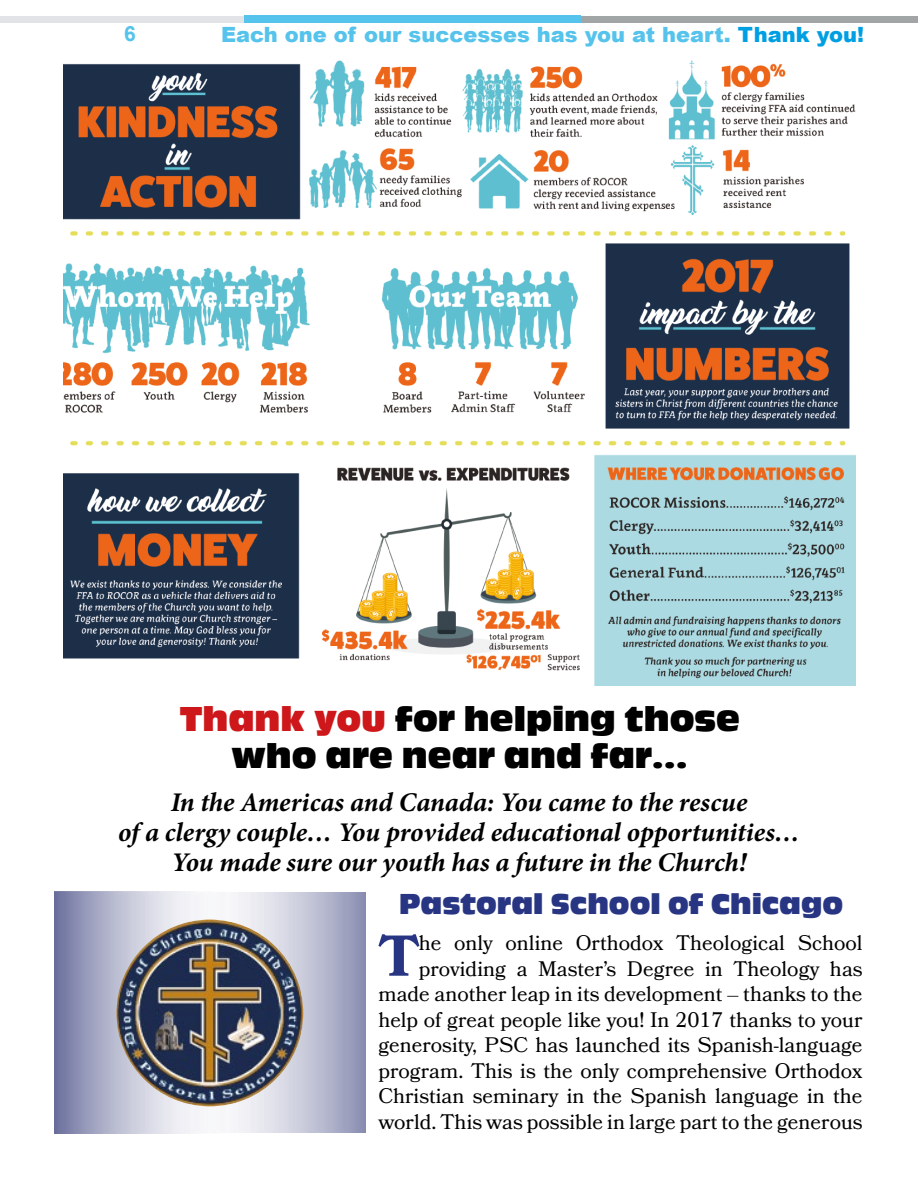
<style>
.page{position:relative;width:918px;height:1188px;background:#fff}
.page>*{position:absolute;margin:0;border:0;box-sizing:border-box;transform-origin:0 0}
.t1{font:700 57.45px "Bookmania";color:#283583}
.t2{font:36px/37.5px "Antique Oli Com";color:#000;text-align:center}
.t3{font:30px "Antique Oli Com";color:#283583}
.t4{font:italic 700 27px/30px "Minion Pro";letter-spacing:-.005em;color:#000;text-align:center}
.t5{font:21px/25.5px "Bookmania";color:#000;text-align:right}
.t6{font:900 21px "Arial";color:#55c3eb}
.t7{font:700 21px "Arial";color:#55c3eb}
.s1{color:#009fe3}
.s2{color:#cd171a}
</style>
<div class="page">
<svg style="left:54px;top:892px;width:137px;height:242px;background:#a8aac4"></svg>
<svg style="left:180px;top:892px;width:186px;height:241px"></svg>
<div style="left:0;top:16px;width:245px;height:7px;background:#e2e3e7"></div>
<div style="left:245px;top:16px;width:336px;height:7px;background:#55c3eb"></div>
<div style="left:581px;top:16px;width:337px;height:7px;background:#a2a5a5"></div>
<img style="left:63px;top:60px;width:793px;height:626px">
<img style="left:117px;top:920px;width:186px;height:186px;border-radius:93px">
<p class="t7" style="left:124px;top:20px;width:13px">6</p>
<p class="t6" style="left:221px;top:19px;width:645px">Each one of our successes has you at heart. <span class="s1">Thank you!</span></p>
<h2 class="t2" style="left:179px;top:700px;width:562px"><span class="s2">Thank you</span> for helping those who are near and far…</h2>
<p class="t4" style="left:118px;top:787px;width:684px">In the Americas and Canada: You came to the rescue<br>of a clergy couple… You provided educational opportunities…<br>You made sure our youth has a future in the Church!</p>
<h3 class="t3" style="left:399px;top:888px;width:445px">Pastoral School of Chicago</h3>
<h1 class="t1" style="left:379px;top:922px;width:41px">T</h1>
<p class="t5" style="left:378px;top:930px;width:486px">he only online Orthodox Theological School providing a Master’s Degree in Theology has made another leap in its development – thanks to the help of great people like you! In 2017 thanks to your generosity, PSC has launched its Spanish-language program. This is the only comprehensive Orthodox Christian seminary in the Spanish language in the world. This was possible in large part to the generous</p>
</div>
